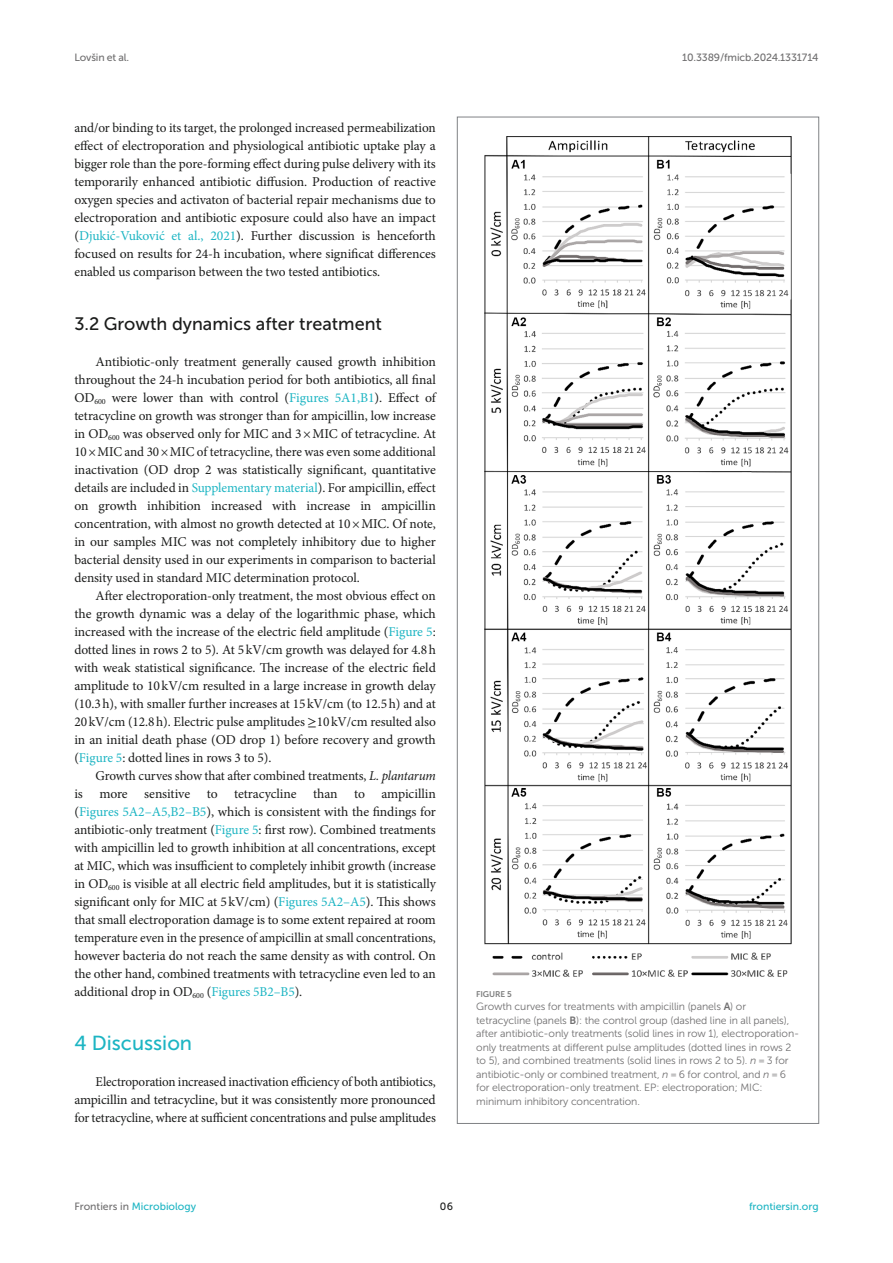
<style>
.page{position:relative;width:893px;height:1263px;background:#fff}
.page>*{position:absolute;margin:0;border:0;box-sizing:border-box;transform-origin:0 0}
.HEAD_1{font:20.25px "Museo Sans 500";color:#1db5c3}
.HEAD_2{font:18px "Museo Sans 500";color:#1b1c1b}
.TEXT{font:13.5px/18px "Minion Pro";letter-spacing:-.005em;color:#1b1c1b;text-align:justify}
.TEXT_FLUSH{font:13.5px/18px "Minion Pro";letter-spacing:-.015em;color:#1b1c1b;text-align:justify}
.FIG_LEG{font:10.5px/13.5px "Museo Sans 300";letter-spacing:-.01em;color:#706f70}
.t1{font:10.5px "Museo Sans 500";color:#1db5c3}
.t2{font:10.5px "Museo Sans 500";letter-spacing:-.015em;color:#706f70}
.t3{font:10.5px "Museo Sans 500";color:#1b1c1b}
.FIG_HD{font:8.25px "Museo Sans 700";letter-spacing:-.01em;color:#7e7f7f}
.s1{color:#1db5c3}
.s2{font-family:"STIX General"}
.s3{font-style:italic}
.s4{font-family:"Museo Sans 700"}
.s5{color:#706f70}
</style>
<div class="page">
<img style="left:484px;top:136px;width:308px;height:841px">
<p class="t2" style="left:74px;top:51px;width:56px">Lovšin et al.</p>
<p class="t2" style="left:682px;top:51px;width:138px">10.3389/fmicb.2024.1331714</p>
<p class="TEXT" style="left:74px;top:119px;width:363px">and/or binding to its target, the prolonged increased permeabilization effect of electroporation and physiological antibiotic uptake play a bigger role than the pore-forming effect during pulse delivery with its temporarily enhanced antibiotic diffusion. Production of reactive oxygen species and activaton of bacterial repair mechanisms due to electroporation and antibiotic exposure could also have an impact (<span class="s1">Djukić-Vuković et al., 2021</span>). Further discussion is henceforth focused on results for 24-h incubation, where significat differences enabled us comparison between the two tested antibiotics.</p>
<p class="HEAD_2" style="left:74px;top:314px;width:309px">3.2 Growth dynamics after treatment</p>
<p class="TEXT_FLUSH" style="left:74px;top:353px;width:363px;text-indent:21px">Antibiotic-only treatment generally caused growth inhibition throughout the 24-h incubation period for both antibiotics, all final OD<sub>600</sub> were lower than with control (<span class="s1">Figures 5A1,B1</span>). Effect of tetracycline on growth was stronger than for ampicillin, low increase in OD<sub>600</sub> was observed only for MIC and 3×MIC of tetracycline. At 10×MIC and 30×MIC of tetracycline, there was even some additional inactivation (OD drop 2 was statistically significant, quantitative details are included in <span class="s1">Supplementary material</span>). For ampicillin, effect on growth inhibition increased with increase in ampicillin concentration, with almost no growth detected at 10×MIC. Of note, in our samples MIC was not completely inhibitory due to higher bacterial density used in our experiments in comparison to bacterial density used in standard MIC determination protocol.</p>
<p class="TEXT" style="left:74px;top:587px;width:363px;text-indent:21px">After electroporation-only treatment, the most obvious effect on the growth dynamic was a delay of the logarithmic phase, which increased with the increase of the electric field amplitude (<span class="s1">Figure 5</span>: dotted lines in rows 2 to 5). At 5kV/cm growth was delayed for 4.8h with weak statistical significance. The increase of the electric field amplitude to 10kV/cm resulted in a large increase in growth delay (10.3h), with smaller further increases at 15kV/cm (to 12.5h) and at 20kV/cm (12.8h). Electric pulse amplitudes <span class="s2">≥</span>10kV/cm resulted also in an initial death phase (OD drop 1) before recovery and growth (<span class="s1">Figure 5</span>: dotted lines in rows 3 to 5).</p>
<p class="TEXT" style="left:74px;top:767px;width:363px;text-indent:21px">Growth curves show that after combined treatments, <span class="s3">L. plantarum </span>is more sensitive to tetracycline than to ampicillin (<span class="s1">Figures 5A2–A5,B2–B5</span>), which is consistent with the findings for antibiotic-only treatment (<span class="s1">Figure 5</span>: first row). Combined treatments with ampicillin led to growth inhibition at all concentrations, except at MIC, which was insufficient to completely inhibit growth (increase in OD<sub>600</sub> is visible at all electric field amplitudes, but it is statistically significant only for MIC at 5kV/cm) (<span class="s1">Figures 5A2–A5</span>). This shows that small electroporation damage is to some extent repaired at room temperature even in the presence of ampicillin at small concentrations, however bacteria do not reach the same density as with control. On the other hand, combined treatments with tetracycline even led to an additional drop in OD<sub>600</sub> (<span class="s1">Figures 5B2–B5</span>).</p>
<p class="HEAD_1" style="left:74px;top:1032px;width:119px">4 Discussion</p>
<p class="TEXT_FLUSH" style="left:74px;top:1073px;width:363px;text-indent:21px">Electroporation increased inactivation efficiency of both antibiotics, ampicillin and tetracycline, but it was consistently more pronounced for tetracycline, where at sufficient concentrations and pulse amplitudes</p>
<p class="FIG_HD" style="left:476px;top:989px;width:37px">FIGURE 5</p>
<p class="FIG_LEG" style="left:476px;top:1000px;width:325px">Growth curves for treatments with ampicillin (panels <span class="s4">A</span>) or tetracycline (panels <span class="s4">B</span>): the control group (dashed line in all panels), after antibiotic-only treatments (solid lines in row 1), electroporation&shy;only treatments at different pulse amplitudes (dotted lines in rows 2 to 5), and combined treatments (solid lines in rows 2 to 5). <span class="s3">n</span> = 3 for antibiotic-only or combined treatment, <span class="s3">n</span> = 6 for control, and <span class="s3">n</span> = 6 for electroporation-only treatment. EP: electroporation; MIC: minimum inhibitory concentration.</p>
<p class="t1" style="left:74px;top:1200px;width:123px"><span class="s5">Frontiers in</span> Microbiology</p>
<p class="t3" style="left:440px;top:1200px;width:15px">06</p>
<p class="t1" style="left:749px;top:1200px;width:71px">frontiersin.org</p>
</div>
